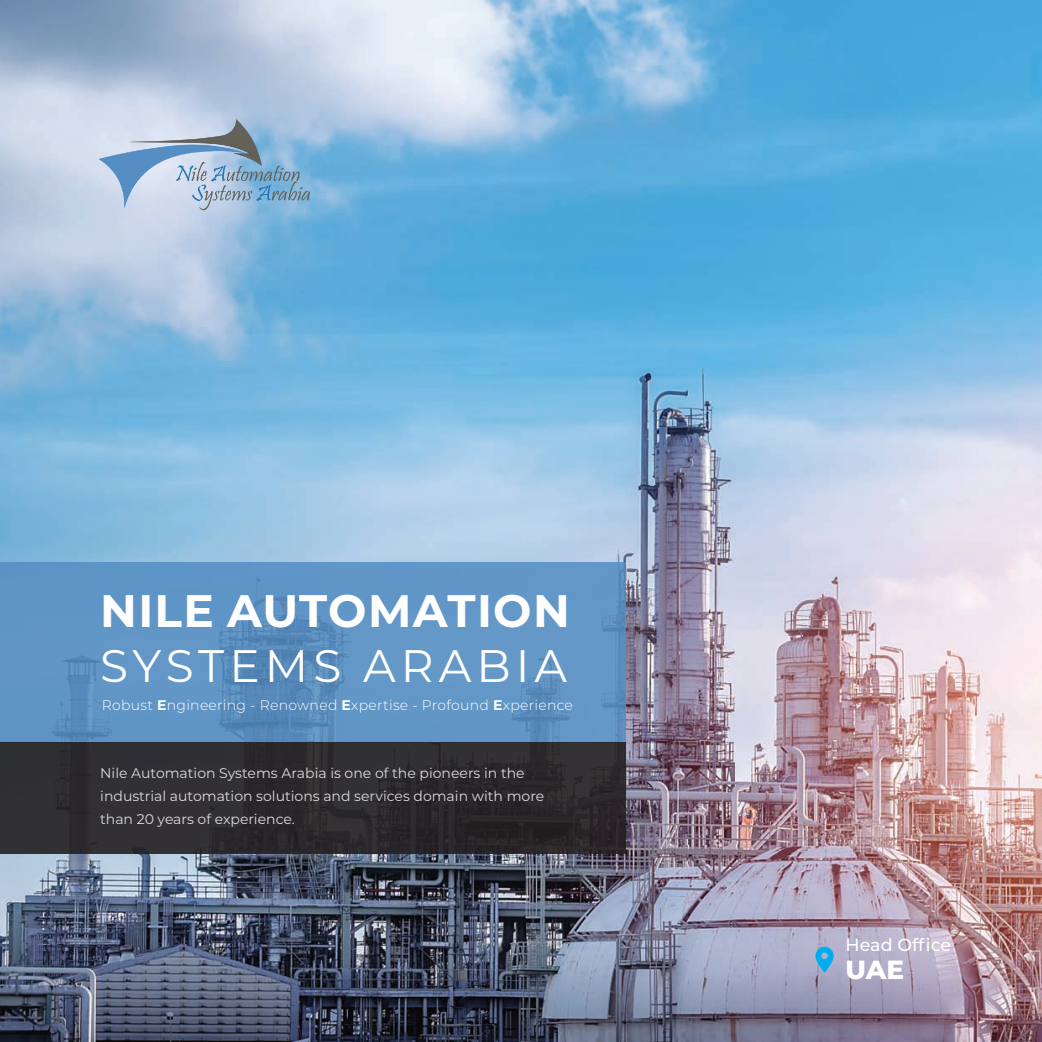
<style>
.page{position:relative;width:1042px;height:1042px;background:#fff}
.page>*{position:absolute;margin:0;border:0;box-sizing:border-box;transform-origin:0 0}
.t1{font:700 45.5px "Montserrat";letter-spacing:.03em;color:#fff}
.t2{font:45.5px "Montserrat";letter-spacing:.11em;color:#fff}
.t3{font:800 26.25px "Montserrat";color:#fff}
.t4{font:500 17.5px "Montserrat";color:#fff}
.t5{font:14px/22.8px "Montserrat";color:#d9dadc}
.t6{font:300 14px "Montserrat";letter-spacing:.02em;color:#fff}
.s1{font-weight:700}
</style>
<div class="page">
<img style="left:0;top:0;width:1042px;height:1042px">
<svg style="left:0;top:562px;width:625px;height:180px;background:#5f93c3"></svg>
<div style="left:0;top:742px;width:625px;height:111px;background:linear-gradient(to right,#302f33,#2a272a)"></div>
<svg style="left:815px;top:946px;width:18px;height:27px"></svg>
<svg style="left:98px;top:119px;width:212px;height:91px;background:#a3bdd6"></svg>
<h1 class="t1" style="left:100px;top:578px;width:471px">NILE AUTOMATION</h1>
<h1 class="t2" style="left:100px;top:635px;width:468px">SYSTEMS ARABIA</h1>
<p class="t6" style="left:102px;top:695px;width:473px">Robust <span class="s1">E</span>ngineering - Renowned <span class="s1">E</span>xpertise - Profound <span class="s1">E</span>xperience</p>
<p class="t5" style="left:100px;top:761px;width:445px">Nile Automation Systems Arabia is one of the pioneers in the industrial automation solutions and services domain with more than 20 years of experience.</p>
<p class="t4" style="left:845px;top:933px;width:107px">Head Office</p>
<h2 class="t3" style="left:845px;top:951px;width:60px">UAE</h2>
</div>
